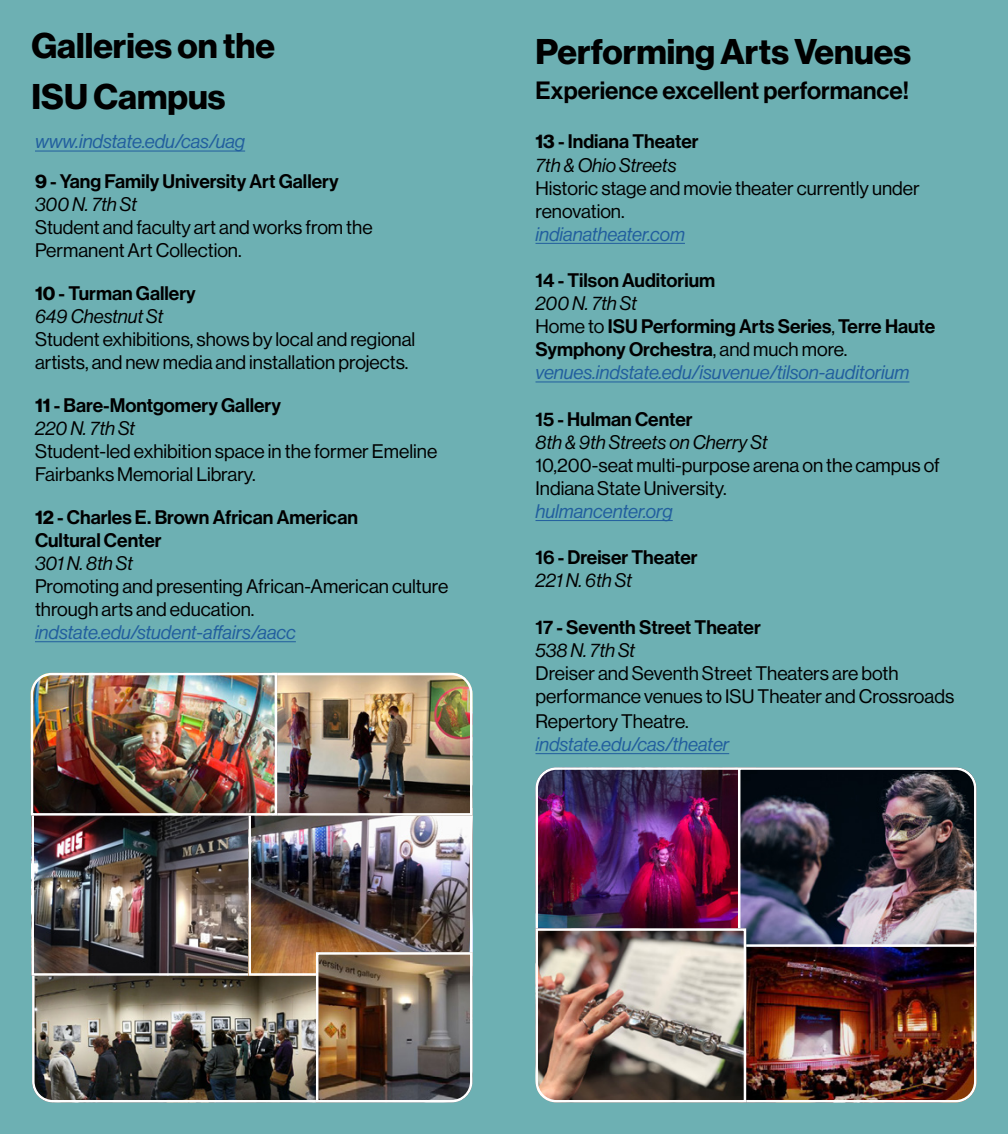
<style>
.page{position:relative;width:1008px;height:1134px;background:#6db0b3}
.page>*{position:absolute;margin:0;border:0;box-sizing:border-box;transform-origin:0 0}
.t1{font:35px/50.4px "N Haas Grotesk DS Pro 75 Bd";color:#000}
.t2{font:24.5px "N Haas Grotesk DS Pro 65 Md";color:#000}
.t3{font:19.25px/23.1px "N Haas Grotesk DS Pro 55 Rg";color:#000}
.t4{font:19.25px/23.1px "N Haas Grotesk DS Pro 65 Md";color:#000}
.t5{font:19.25px "N Haas Grotesk DS Pro 56 It";color:#215e9e}
.t6{font:19.25px "N Haas Grotesk DS Pro 56 It";color:#000}
.s1{font-family:"N Haas Grotesk DS Pro 75 Bd"}
.s2{font-family:"N Haas Grotesk DS Pro 55 Rg"}
</style>
<div class="page">
<hr style="left:35px;top:151px;width:210px;height:1px;background:#215e9e">
<hr style="left:35px;top:641px;width:261px;height:1px;background:#215e9e">
<hr style="left:536px;top:243px;width:149px;height:1px;background:#215e9e">
<hr style="left:536px;top:382px;width:373px;height:1px;background:#215e9e">
<hr style="left:536px;top:520px;width:137px;height:1px;background:#215e9e">
<hr style="left:536px;top:753px;width:193px;height:1px;background:#215e9e">
<img style="left:35px;top:817px;width:213px;height:134px">
<img style="left:535px;top:767px;width:442px;height:336px">
<img style="left:248px;top:817px;width:222px;height:134px">
<div style="left:249px;top:809px;width:224px;height:167px;border:2px solid #fff"></div>
<img style="left:30px;top:672px;width:443px;height:145px">
<img style="left:31px;top:951px;width:442px;height:152px">
<h1 class="t1" style="left:32px;top:21px;width:245px">Galleries on the<br>ISU Campus</h1>
<p class="t5" style="left:35px;top:131px;width:212px">www.indstate.edu/cas/uag</p>
<p class="t4" style="left:35px;top:170px;width:305px"><span class="s1">9</span> - Yang Family University Art Gallery</p>
<p class="t6" style="left:35px;top:193px;width:103px">300 N. 7th St</p>
<p class="t3" style="left:35px;top:216px;width:339px">Student and faculty art and works from the<br>Permanent Art Collection.</p>
<p class="t4" style="left:35px;top:282px;width:162px"><span class="s1">10</span> - Turman Gallery</p>
<p class="t6" style="left:35px;top:305px;width:130px">649 Chestnut St</p>
<p class="t3" style="left:35px;top:328px;width:382px">Student exhibitions, shows by local and regional artists, and new media and installation projects.</p>
<p class="t4" style="left:35px;top:394px;width:248px"><span class="s1">11</span> - Bare-Montgomery Gallery</p>
<p class="t6" style="left:35px;top:417px;width:102px">220 N. 7th St</p>
<p class="t3" style="left:35px;top:440px;width:404px">Student-led exhibition space in the former Emeline<br>Fairbanks Memorial Library.</p>
<p class="t4" style="left:35px;top:506px;width:324px"><span class="s1">12</span> - Charles E. Brown African American<br>Cultural Center</p>
<p class="t6" style="left:35px;top:552px;width:99px">301 N. 8th St</p>
<p class="t3" style="left:35px;top:575px;width:415px">Promoting and presenting African-American culture through arts and education.</p>
<p class="t5" style="left:35px;top:622px;width:262px">indstate.edu/student-affairs/aacc</p>
<h1 class="t1" style="left:536px;top:27px;width:377px">Performing Arts Venues</h1>
<p class="t2" style="left:536px;top:76px;width:375px">Experience excellent performance!</p>
<p class="t4" style="left:536px;top:130px;width:165px"><span class="s1">13</span> - Indiana Theater</p>
<p class="t6" style="left:536px;top:154px;width:143px">7th &amp; Ohio Streets</p>
<p class="t3" style="left:536px;top:176px;width:386px">Historic stage and movie theater currently under renovation.</p>
<p class="t5" style="left:536px;top:223px;width:151px">indianatheater.com</p>
<p class="t4" style="left:536px;top:269px;width:181px">14 - Tilson Auditorium</p>
<p class="t6" style="left:536px;top:292px;width:103px">200 N. 7th St</p>
<p class="t4" style="left:536px;top:315px;width:401px"><span class="s2">Home to</span> ISU Performing Arts Series<span class="s2">,</span> Terre Haute<br>Symphony Orchestra<span class="s2">, and much more.</span></p>
<p class="t5" style="left:536px;top:362px;width:375px">venues.indstate.edu/isuvenue/tilson-auditorium</p>
<p class="t4" style="left:536px;top:408px;width:159px">15 - Hulman Center</p>
<p class="t6" style="left:536px;top:431px;width:233px">8th &amp; 9th Streets on Cherry St</p>
<p class="t3" style="left:536px;top:454px;width:406px">10,200-seat multi-purpose arena on the campus of<br>Indiana State University.</p>
<p class="t5" style="left:536px;top:500px;width:139px">hulmancenter.org</p>
<p class="t4" style="left:536px;top:546px;width:164px">16 - Dreiser Theater</p>
<p class="t6" style="left:536px;top:570px;width:98px">221 N. 6th St</p>
<p class="t4" style="left:536px;top:616px;width:227px">17 - Seventh Street Theater</p>
<p class="t6" style="left:536px;top:639px;width:101px">538 N. 7th St</p>
<p class="t3" style="left:536px;top:662px;width:420px">Dreiser and Seventh Street Theaters are both performance venues to ISU Theater and Crossroads</p>
<p class="t3" style="left:536px;top:710px;width:155px">Repertory Theatre.</p>
<p class="t5" style="left:536px;top:733px;width:195px">indstate.edu/cas/theater</p>
</div>
